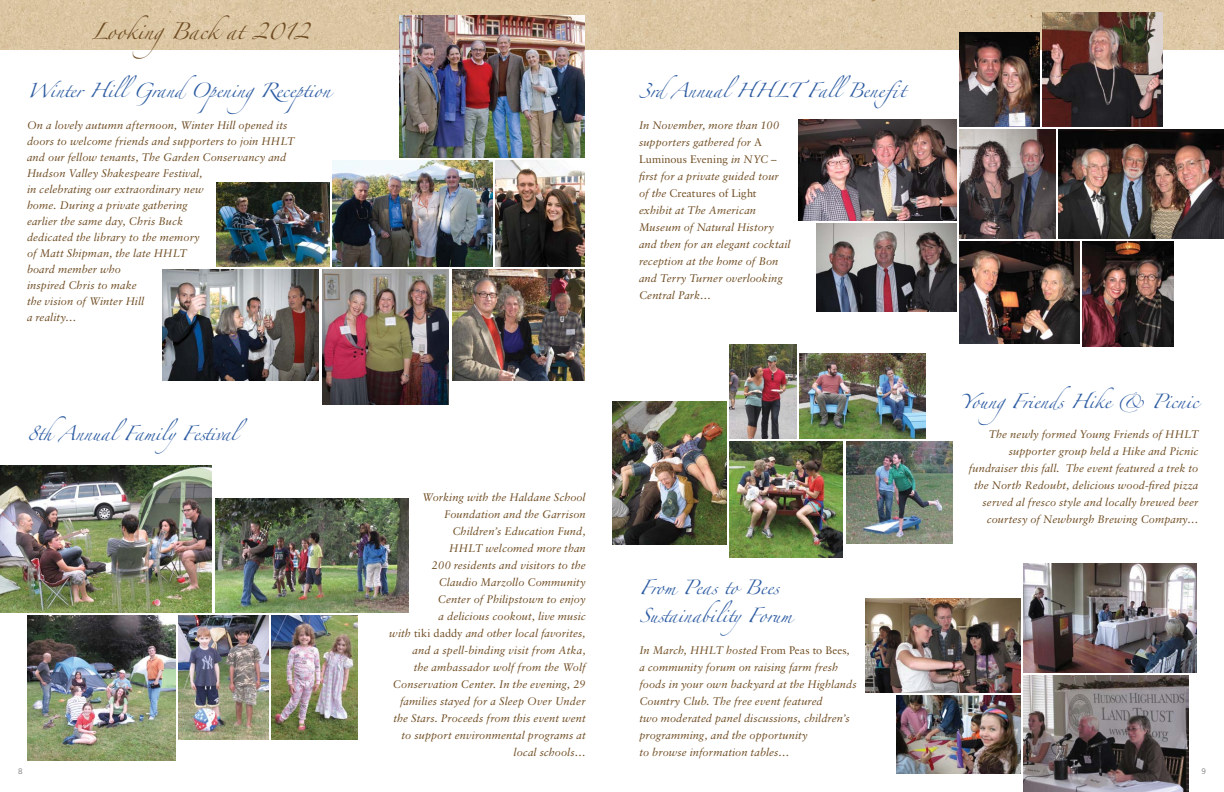
<style>
.page{position:relative;width:1224px;height:792px;background:#fff}
.page>*{position:absolute;margin:0;border:0;box-sizing:border-box;transform-origin:0 0}
.t1{font:15px "Zapfino";letter-spacing:-.005em;color:#6f4c22}
.t2{font:13px/27.6px "Zapfino";letter-spacing:-.005em;color:#2d5ca2}
.t3{font:italic 11px/17px "Sabon";letter-spacing:.01em;color:#6f4c22}
.t4{font:8px "Humanist 777 BT Light B";color:#6d6e71}
.s1{font-style:normal}
</style>
<div class="page">
<img style="left:612px;top:0;width:612px;height:49px">
<div style="left:0;top:0;width:612px;height:49px;background:#dbc6a4"></div>
<img style="left:399px;top:15px;width:186px;height:143px">
<img style="left:27px;top:616px;width:148px;height:144px">
<img style="left:215px;top:498px;width:193px;height:115px">
<img style="left:272px;top:616px;width:85px;height:124px">
<img style="left:0;top:466px;width:212px;height:147px">
<img style="left:179px;top:616px;width:89px;height:124px">
<img style="left:960px;top:242px;width:120px;height:102px">
<img style="left:495px;top:161px;width:90px;height:106px">
<img style="left:333px;top:161px;width:159px;height:106px">
<img style="left:322px;top:270px;width:127px;height:135px">
<img style="left:452px;top:270px;width:133px;height:110px">
<img style="left:1023px;top:676px;width:165px;height:116px">
<img style="left:1023px;top:564px;width:174px;height:109px">
<img style="left:897px;top:695px;width:123px;height:78px">
<img style="left:1043px;top:12px;width:120px;height:114px">
<img style="left:1059px;top:129px;width:165px;height:109px">
<img style="left:960px;top:32px;width:80px;height:94px">
<img style="left:817px;top:224px;width:139px;height:87px">
<img style="left:798px;top:120px;width:158px;height:101px">
<img style="left:960px;top:129px;width:95px;height:109px">
<img style="left:1083px;top:242px;width:90px;height:105px">
<img style="left:216px;top:183px;width:113px;height:84px">
<img style="left:162px;top:270px;width:157px;height:110px">
<img style="left:866px;top:598px;width:154px;height:94px">
<img style="left:612px;top:401px;width:114px;height:144px">
<img style="left:730px;top:344px;width:67px;height:94px">
<img style="left:800px;top:353px;width:125px;height:85px">
<img style="left:730px;top:441px;width:113px;height:116px">
<img style="left:846px;top:441px;width:107px;height:103px">
<h1 class="t1" style="left:91px;top:25px;width:220px">LookingBackat 2012</h1>
<p class="t2" style="left:27px;top:78px;width:305px">Winter HillGrandOpeningReception</p>
<p class="t2" style="left:639px;top:78px;width:276px">3rdAnnualHHLTFallBenefit</p>
<p class="t3" style="left:639px;top:117px;width:153px">In November, more than 100 supporters gathered for <span class="s1">A<br>Luminous Evening</span> in NYC – first for a private guided tour of the <span class="s1">Creatures of Light </span>exhibit at The American<br>Museum of Natural History and then for an elegant cocktail reception at the home of Bon and Terry Turner overlooking<br>Central Park…</p>
<p class="t3" style="left:27px;top:117px;width:269px;line-height:16px">On a lovely autumn afternoon, Winter Hill opened its doors to welcome friends and supporters to join HHLT and our fellow tenants, The Garden Conservancy and Hudson Valley Shakespeare Festival,<br>in celebrating our extraordinary new<br>home. During a private gathering<br>earlier the same day, Chris Buck<br>dedicated the library to the memory<br>of Matt Shipman, the late HHLT<br>board member who<br>inspired Chris to make<br>the vision of Winter Hill<br>a reality…</p>
<p class="t2" style="left:27px;top:422px;width:222px">8thAnnualFamilyFestival</p>
<p class="t3" style="left:389px;top:488px;width:198px;text-align:right">Working with the Haldane School<br>Foundation and the Garrison<br>Children’s Education Fund,<br>HHLT welcomed more than<br>200 residents and visitors to the<br>Claudio Marzollo Community<br>Center of Philipstown to enjoy<br>a delicious cookout, live music<br>with <span class="s1">tiki daddy</span> and other local favorites, and a spell-binding visit from Atka,<br>the ambassador wolf from the Wolf<br>Conservation Center. In the evening, 29 families stayed for a Sleep Over Under the Stars. Proceeds from this event went to support environmental programs at local schools…</p>
<p class="t2" style="left:639px;top:576px;width:154px">From Peas to Bees<br>SustainabilityForum</p>
<p class="t3" style="left:639px;top:641px;width:219px">In March, HHLT hosted <span class="s1">From Peas to Bees</span>, a community forum on raising farm fresh foods in your own backyard at the Highlands Country Club. The free event featured<br>two moderated panel discussions, children’s programming, and the opportunity<br>to browse information tables…</p>
<p class="t2" style="left:960px;top:390px;width:240px">YoungFriends Hike &amp; Picnic</p>
<p class="t3" style="left:969px;top:426px;width:231px;text-align:right">The newly formed Young Friends of HHLT supporter group held a Hike and Picnic fundraiser this fall. The event featured a trek to the North Redoubt, delicious wood-fired pizza served al fresco style and locally brewed beer courtesy of Newburgh Brewing Company…</p>
<p class="t4" style="left:18px;top:767px;width:6px">8</p>
<p class="t4" style="left:1202px;top:767px;width:6px">9</p>
</div>
